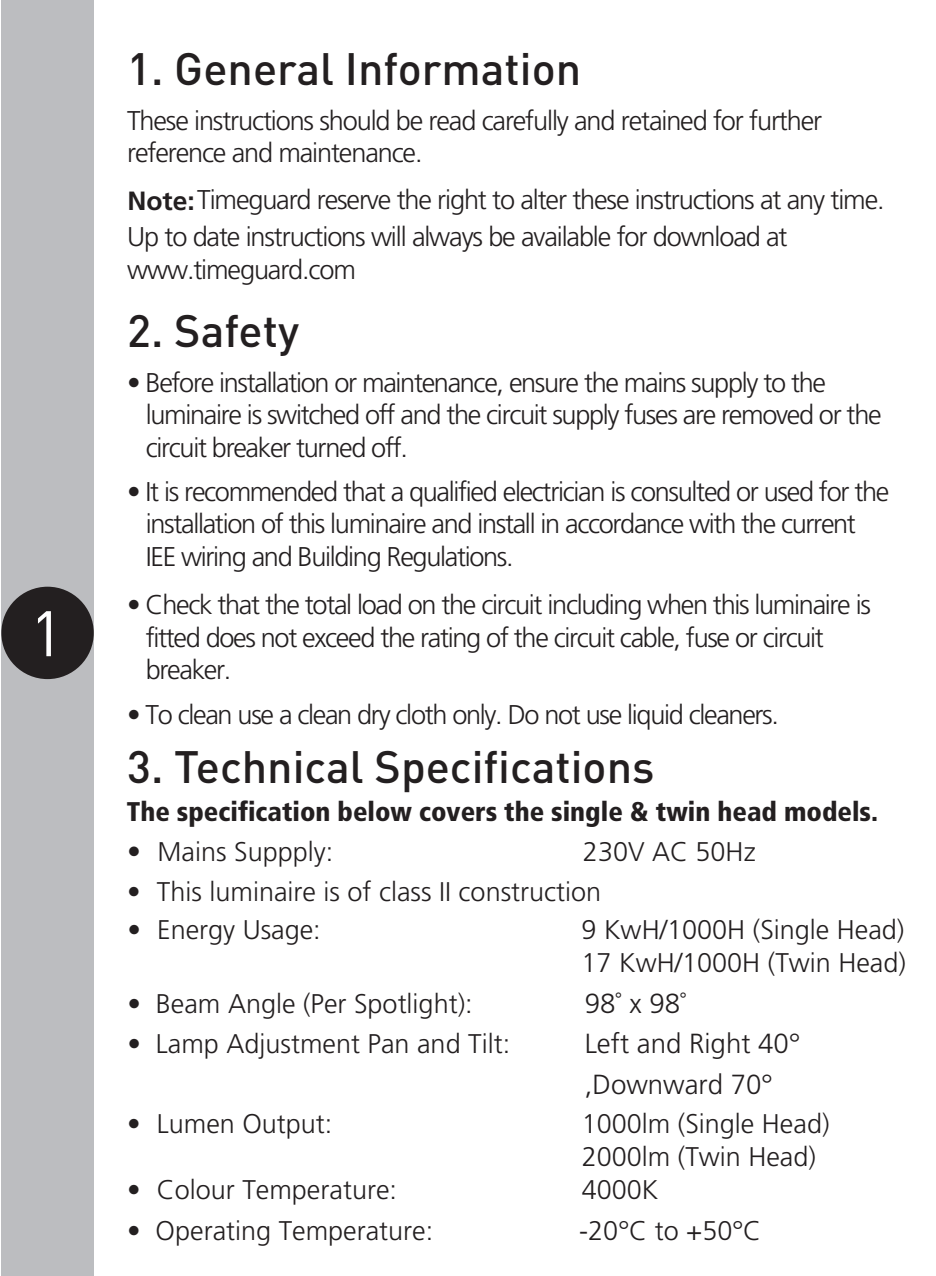
<style>
.page{position:relative;width:936px;height:1276px;background:#fff}
.page>*{position:absolute;margin:0;border:0;box-sizing:border-box;transform-origin:0 0}
.t1{font:63.3px "DINOT";color:#fff}
.t2{font:500 44.7px "DINOT";color:#231f20}
.t3{font:27.6px/40.5px "Frutiger LT 45 Lt";color:#231f20}
.t4{font:27px/32.4px "Frutiger LT 45 Lt";letter-spacing:-.05em;color:#231f20}
.t5{font:27px/33.3px "Frutiger LT 45 Lt";color:#231f20}
.t6{font:27px "Frutiger LT 77 Blk Cn";color:#231f20}
.s1{font-family:"Frutiger LT 65 Bd";font-size:26.4px}
.s2{font-size:27.6px}
</style>
<div class="page">
<div style="left:1px;top:0;width:93px;height:1276px;background:#bcbdc0"></div>
<div style="left:1px;top:587px;width:93px;height:92px;background:#231f20;border-radius:50%"></div>
<h1 class="t1" style="left:30px;top:594px;width:35px">1</h1>
<h2 class="t2" style="left:127px;top:41px;width:455px">1. General Information</h2>
<p class="t4" style="left:127px;top:104px;width:696px">These instructions should be read carefully and retained for further reference and maintenance.</p>
<p class="t4" style="left:127px;top:181px;width:759px;line-height:37.2px"><span class="s1">Note:</span>Timeguard reserve the right to alter these instructions at any time.<br>Up to date instructions will always be available for download at</p>
<p class="t4" style="left:127px;top:253px;width:230px">www.timeguard.com</p>
<h2 class="t2" style="left:127px;top:302px;width:173px">2. Safety</h2>
<p class="t4" style="left:146px;top:366px;width:737px;text-indent:-19px">• Before installation or maintenance, ensure the mains supply to the luminaire is switched off and the circuit supply fuses are removed or the circuit breaker turned off.</p>
<p class="t4" style="left:146px;top:475px;width:745px;text-indent:-19px">• It is recommended that a qualified electrician is consulted or used for the installation of this luminaire and install in accordance with the current<br>IEE wiring and Building Regulations.</p>
<p class="t4" style="left:146px;top:589px;width:726px;text-indent:-19px">• Check that the total load on the circuit including when this luminaire is fitted does not exceed the rating of the circuit cable, fuse or circuit breaker.</p>
<p class="t4" style="left:127px;top:699px;width:653px">• To clean use a clean dry cloth only. Do not use liquid cleaners.</p>
<h2 class="t2" style="left:127px;top:738px;width:529px">3. Technical Specifications</h2>
<p class="t6" style="left:127px;top:795px;width:752px">The specification below covers the single &amp; twin head models.</p>
<p class="t5" style="left:127px;top:835px;width:207px"><span class="s2">•</span> Mains Suppply:</p>
<p class="t5" style="left:583px;top:835px;width:174px">230V AC 50Hz</p>
<p class="t5" style="left:127px;top:875px;width:475px">• This luminaire is of class II construction</p>
<p class="t5" style="left:127px;top:913px;width:195px">• Energy Usage:</p>
<p class="t5" style="left:581px;top:913px;width:326px">9 KwH/1000H (Single Head)<br>17 KwH/1000H (Twin Head)</p>
<p class="t5" style="left:127px;top:987px;width:347px">• Beam Angle (Per Spotlight):</p>
<p class="t3" style="left:585px;top:983px;width:103px">98˚ x 98˚</p>
<p class="t5" style="left:127px;top:1027px;width:384px">• Lamp Adjustment Pan and Tilt:</p>
<p class="t3" style="left:584px;top:1024px;width:217px">Left and Right 40° ,Downward 70°</p>
<p class="t5" style="left:127px;top:1107px;width:207px">• Lumen Output:</p>
<p class="t5" style="left:581px;top:1107px;width:249px">1000lm (Single Head)<br>2000lm (Twin Head)</p>
<p class="t5" style="left:127px;top:1173px;width:271px">• Colour Temperature:</p>
<p class="t4" style="left:581px;top:1174px;width:78px">4000K</p>
<p class="t5" style="left:127px;top:1214px;width:308px">• Operating Temperature:</p>
<p class="t4" style="left:579px;top:1215px;width:183px">-20°C to +50°C</p>
</div>
